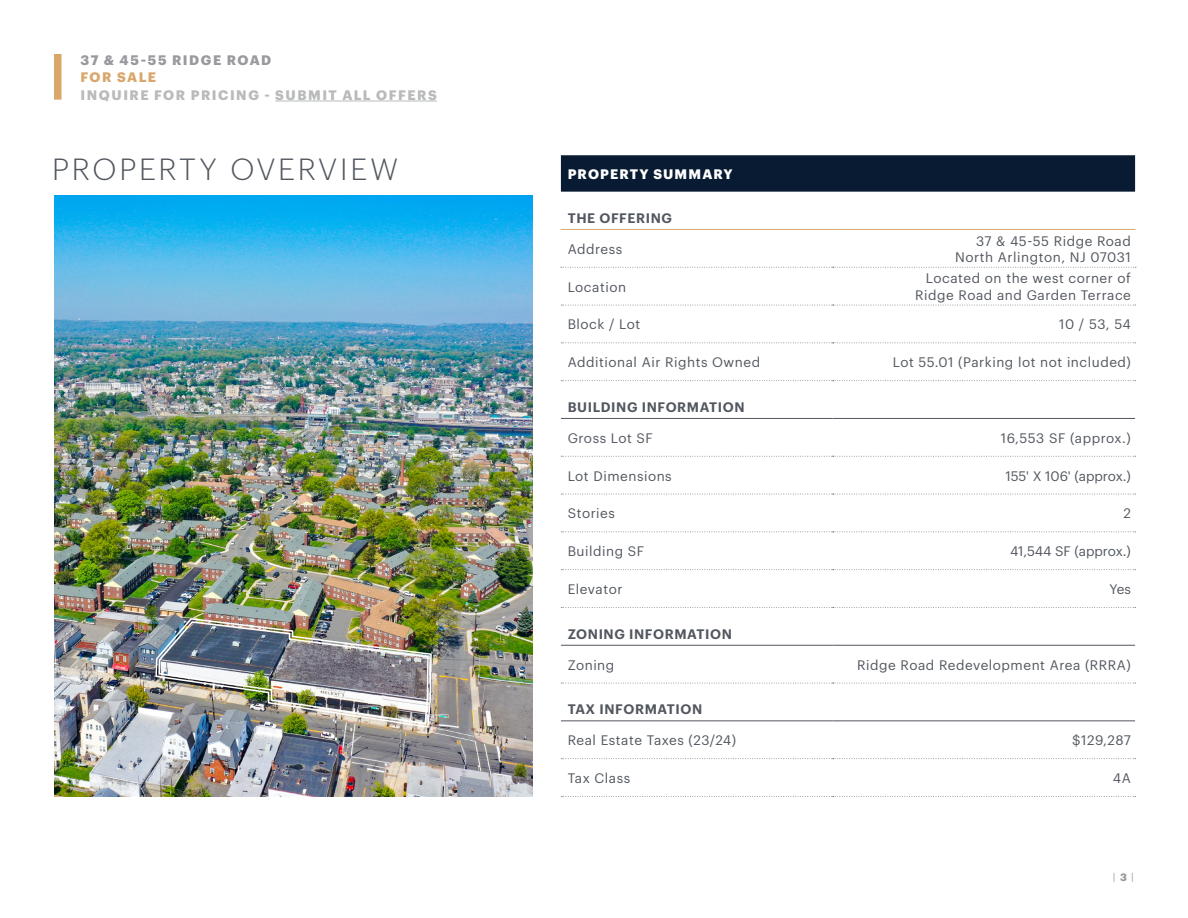
<style>
.page{position:relative;width:1188px;height:918px;background:#fff}
.page>*{position:absolute;margin:0;border:0;box-sizing:border-box;transform-origin:0 0}
.t1{font:300 30px "Graphik";letter-spacing:.085em;color:#52575f}
.t2{font:13.5px "Graphik";letter-spacing:.04em;color:#52575f}
.t3{font:600 13.5px "Graphik";letter-spacing:.045em;color:#52575f}
.t4{font:13.5px "Graphik";color:#52575f}
.t5{font:700 13.5px "Graphik";letter-spacing:.115em;color:#b9baba}
.t6{font:700 13.5px "Graphik";letter-spacing:.11em;color:#99999e}
.t7{font:700 13.5px "Graphik";letter-spacing:.085em;color:#fff}
.t8{font:700 13.5px "Graphik";letter-spacing:.1em;color:#d9a76c}
.t9{font:10.5px "Graphik";color:#99999e}
.s1{font-weight:700}
</style>
<div class="page">
<img style="left:54px;top:195px;width:478px;height:602px">
<hr style="left:275px;top:101px;width:162px;height:1px;background:#b9baba">
<div style="left:54px;top:54px;width:8px;height:46px;background:#d9a76c"></div>
<div style="left:561px;top:155px;width:574px;height:37px;background:#081b33"></div>
<svg style="left:561px;top:267px;width:575px;height:1px"></svg>
<svg style="left:561px;top:305px;width:575px;height:1px"></svg>
<svg style="left:561px;top:456px;width:575px;height:1px"></svg>
<svg style="left:561px;top:494px;width:575px;height:1px"></svg>
<svg style="left:561px;top:531px;width:575px;height:1px"></svg>
<hr style="left:561px;top:229px;width:272px;height:1px;background:#d9a76c">
<hr style="left:833px;top:229px;width:302px;height:1px;background:#d9a76c">
<hr style="left:561px;top:418px;width:272px;height:1px;background:#52575f">
<hr style="left:561px;top:645px;width:272px;height:1px;background:#52575f">
<hr style="left:561px;top:720px;width:272px;height:1px;background:#52575f">
<hr style="left:833px;top:418px;width:302px;height:1px;background:#52575f">
<hr style="left:833px;top:645px;width:302px;height:1px;background:#52575f">
<hr style="left:833px;top:720px;width:302px;height:1px;background:#52575f">
<svg style="left:561px;top:342px;width:575px;height:1px"></svg>
<svg style="left:561px;top:380px;width:575px;height:1px"></svg>
<svg style="left:561px;top:569px;width:575px;height:1px"></svg>
<svg style="left:561px;top:607px;width:575px;height:1px"></svg>
<svg style="left:561px;top:683px;width:575px;height:1px"></svg>
<svg style="left:561px;top:758px;width:575px;height:1px"></svg>
<svg style="left:561px;top:796px;width:575px;height:1px"></svg>
<img style="left:155px;top:576px;width:278px;height:153px">
<p class="t6" style="left:80px;top:50px;width:192px">37 &amp; 45-55 RIDGE ROAD</p>
<p class="t8" style="left:80px;top:66px;width:77px">FOR SALE</p>
<p class="t5" style="left:80px;top:84px;width:358px">INQUIRE FOR PRICING - SUBMIT ALL OFFERS</p>
<p class="t1" style="left:52px;top:147px;width:347px">PROPERTY OVERVIEW</p>
<p class="t7" style="left:568px;top:164px;width:167px">PROPERTY SUMMARY</p>
<p class="t3" style="left:568px;top:207px;width:106px">THE OFFERING</p>
<p class="t2" style="left:568px;top:239px;width:56px">Address</p>
<p class="t2" style="left:568px;top:277px;width:60px">Location</p>
<p class="t2" style="left:976px;top:231px;width:156px">37 &amp; 45-55 Ridge Road</p>
<p class="t2" style="left:955px;top:247px;width:177px">North Arlington, NJ 07031</p>
<p class="t2" style="left:926px;top:268px;width:207px">Located on the west corner of</p>
<p class="t2" style="left:915px;top:285px;width:217px">Ridge Road and Garden Terrace</p>
<p class="t2" style="left:568px;top:314px;width:74px">Block / Lot</p>
<p class="t2" style="left:1059px;top:314px;width:73px">10 / 53, 54</p>
<p class="t2" style="left:568px;top:352px;width:194px">Additional Air Rights Owned</p>
<p class="t2" style="left:893px;top:352px;width:240px">Lot 55.01 (Parking lot not included)</p>
<p class="t3" style="left:568px;top:396px;width:179px">BUILDING INFORMATION</p>
<p class="t2" style="left:568px;top:428px;width:87px">Gross Lot SF</p>
<p class="t2" style="left:1001px;top:428px;width:132px">16,553 SF (approx.)</p>
<p class="t2" style="left:568px;top:466px;width:106px">Lot Dimensions</p>
<p class="t4" style="left:1005px;top:466px;width:127px">155' X 106' (approx.)</p>
<p class="t2" style="left:568px;top:503px;width:49px">Stories</p>
<p class="t2" style="left:1123px;top:503px;width:9px">2</p>
<p class="t2" style="left:568px;top:541px;width:78px">Building SF</p>
<p class="t4" style="left:1010px;top:541px;width:122px">41,544 SF (approx.)</p>
<p class="t2" style="left:568px;top:579px;width:56px">Elevator</p>
<p class="t2" style="left:1110px;top:579px;width:23px">Yes</p>
<p class="t3" style="left:568px;top:623px;width:166px">ZONING INFORMATION</p>
<p class="t2" style="left:568px;top:655px;width:48px">Zoning</p>
<p class="t2" style="left:857px;top:655px;width:275px">Ridge Road Redevelopment Area (RRRA)</p>
<p class="t3" style="left:568px;top:699px;width:136px">TAX INFORMATION</p>
<p class="t2" style="left:568px;top:730px;width:170px">Real Estate Taxes (23/24)</p>
<p class="t2" style="left:1072px;top:730px;width:60px">$129,287</p>
<p class="t2" style="left:568px;top:768px;width:64px">Tax Class</p>
<p class="t2" style="left:1113px;top:768px;width:19px">4A</p>
<p class="t9" style="left:1113px;top:869px;width:23px">| <span class="s1">3</span> |</p>
</div>
